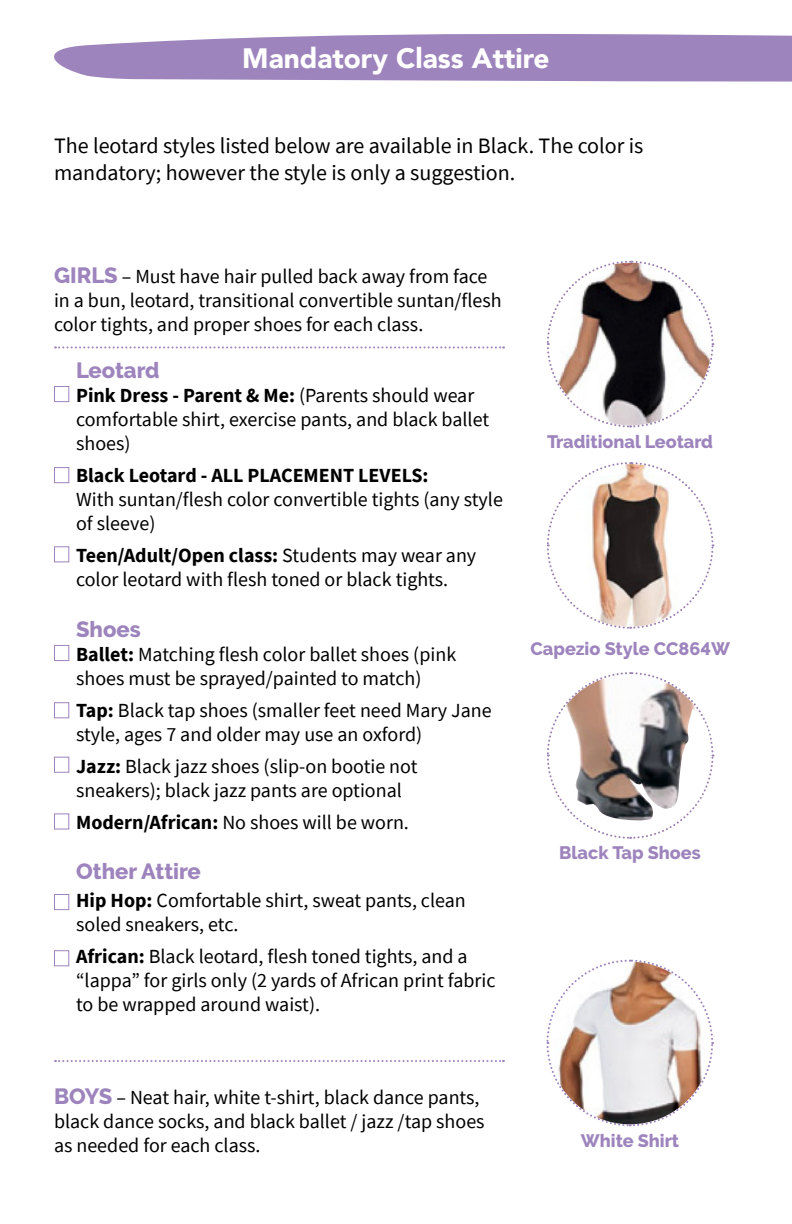
<style>
.page{position:relative;width:792px;height:1224px;background:#fff}
.page>*{position:absolute;margin:0;border:0;box-sizing:border-box;transform-origin:0 0}
.t1{font:900 28px "Avenir";color:#fff}
.t2{font:22px/26.4px "Source Sans Pro";color:#000}
.t3{font:800 22px "Raleway";color:#9d84bd}
.t4{font:20px/24px "Source Sans Pro";color:#000}
.t5{font:700 20px "Source Sans Pro";color:#000}
.t6{font:800 18px "Raleway";color:#9d84bd}
.s1{font-family:"Raleway";font-weight:800;font-size:22px;color:#9d84bd}
.s2{font-weight:700}
</style>
<div class="page">
<svg style="left:54px;top:33px;width:738px;height:49px;background:#a993c5"></svg>
<div style="left:54px;top:386px;width:15px;height:16px;border:1px solid #9d84bd"></div>
<div style="left:54px;top:467px;width:15px;height:16px;border:1px solid #9d84bd"></div>
<div style="left:54px;top:546px;width:15px;height:16px;border:1px solid #9d84bd"></div>
<div style="left:54px;top:645px;width:15px;height:16px;border:1px solid #9d84bd"></div>
<div style="left:54px;top:950px;width:15px;height:16px;border:1px solid #9d84bd"></div>
<div style="left:54px;top:702px;width:15px;height:16px;border:1px solid #9d84bd"></div>
<div style="left:54px;top:757px;width:15px;height:16px;border:1px solid #9d84bd"></div>
<div style="left:54px;top:813px;width:15px;height:17px;border:1px solid #9d84bd"></div>
<div style="left:54px;top:894px;width:15px;height:16px;border:1px solid #9d84bd"></div>
<svg style="left:546px;top:959px;width:168px;height:168px"></svg>
<svg style="left:547px;top:260px;width:168px;height:168px"></svg>
<svg style="left:547px;top:462px;width:168px;height:167px"></svg>
<svg style="left:547px;top:672px;width:168px;height:167px"></svg>
<svg style="left:55px;top:346px;width:449px;height:2px"></svg>
<svg style="left:55px;top:1060px;width:449px;height:2px"></svg>
<h1 class="t1" style="left:242px;top:34px;width:309px">Mandatory Class Attire</h1>
<p class="t2" style="left:54px;top:133px;width:591px">The leotard styles listed below are available in Black. The color is mandatory; however the style is only a suggestion.</p>
<p class="t4" style="left:54px;top:265px;width:449px"><span class="s1">GIRLS</span> – Must have hair pulled back away from face in a bun, leotard, transitional convertible suntan/flesh color tights, and proper shoes for each class.</p>
<p class="t3" style="left:76px;top:358px;width:85px">Leotard</p>
<p class="t4" style="left:76px;top:383px;width:415px"><span class="s2">Pink Dress - Parent &amp; Me:</span> (Parents should wear comfortable shirt, exercise pants, and black ballet shoes)</p>
<p class="t5" style="left:76px;top:462px;width:354px">Black Leotard - ALL PLACEMENT LEVELS:</p>
<p class="t4" style="left:76px;top:487px;width:428px">With suntan/flesh color convertible tights (any style of sleeve)</p>
<p class="t4" style="left:76px;top:543px;width:402px"><span class="s2">Teen/Adult/Open class:</span> Students may wear any color leotard with flesh toned or black tights.</p>
<p class="t3" style="left:76px;top:616px;width:66px">Shoes</p>
<p class="t4" style="left:76px;top:642px;width:382px"><span class="s2">Ballet:</span> Matching flesh color ballet shoes (pink shoes must be sprayed/painted to match)</p>
<p class="t4" style="left:76px;top:698px;width:417px"><span class="s2">Tap:</span> Black tap shoes (smaller feet need Mary Jane style, ages 7 and older may use an oxford)</p>
<p class="t4" style="left:76px;top:754px;width:343px"><span class="s2">Jazz:</span> Black jazz shoes (slip-on bootie not sneakers); black jazz pants are optional</p>
<p class="t4" style="left:76px;top:810px;width:334px"><span class="s2">Modern/African:</span> No shoes will be worn.</p>
<p class="t3" style="left:76px;top:859px;width:126px">Other Attire</p>
<p class="t4" style="left:76px;top:888px;width:391px"><span class="s2">Hip Hop:</span> Comfortable shirt, sweat pants, clean soled sneakers, etc.</p>
<p class="t4" style="left:76px;top:944px;width:421px"><span class="s2">African:</span> Black leotard, flesh toned tights, and a “lappa” for girls only (2 yards of African print fabric to be wrapped around waist).</p>
<p class="t6" style="left:547px;top:432px;width:167px">Traditional Leotard</p>
<p class="t6" style="left:531px;top:638px;width:201px">Capezio Style CC864W</p>
<p class="t6" style="left:559px;top:842px;width:143px">Black Tap Shoes</p>
<p class="t4" style="left:54px;top:1086px;width:432px"><span class="s1">BOYS</span> – Neat hair, white t-shirt, black dance pants, black dance socks, and black ballet / jazz /tap shoes as needed for each class.</p>
<p class="t6" style="left:581px;top:1131px;width:100px">White Shirt</p>
</div>
